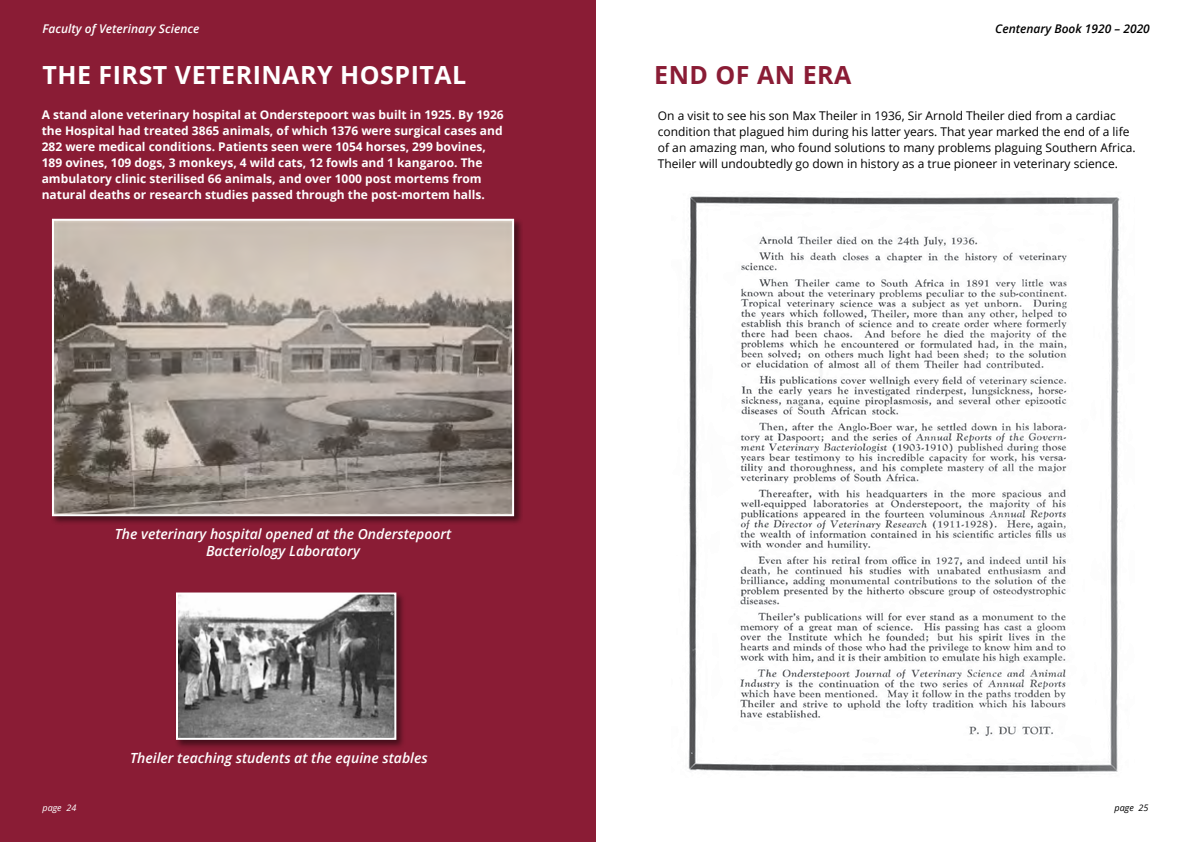
<style>
.page{position:relative;width:1191px;height:842px;background:#fff}
.page>*{position:absolute;margin:0;border:0;box-sizing:border-box;transform-origin:0 0}
.t1{font:700 25px "Open Sans";letter-spacing:.02em;color:#fff}
.t2{font:700 25px "Open Sans";letter-spacing:.02em;color:#8a1c35}
.t3{font:italic 600 14px/16.8px "Open Sans";color:#fff;text-align:center}
.t4{font:700 12px/16px "Open Sans";color:#fff}
.t5{font:12px/16px "Open Sans";color:#000}
.t6{font:italic 600 12px "Open Sans";color:#fff}
.t7{font:italic 600 12px "Open Sans";color:#000}
.t8{font:italic 9px "Open Sans";color:#000}
.t9{font:italic 9px "Open Sans";color:#fff}
</style>
<div class="page">
<div style="left:0;top:0;width:595px;height:842px;background:#8a1c35"></div>
<div style="left:51px;top:218px;width:472px;height:308px;background:#000;opacity:.5"></div>
<img style="left:55px;top:222px;width:456px;height:291px">
<div style="left:52px;top:219px;width:462px;height:297px;border:2px solid #fff"></div>
<div style="left:175px;top:591px;width:231px;height:158px;background:#000;opacity:.5"></div>
<img style="left:179px;top:595px;width:214px;height:142px">
<div style="left:176px;top:592px;width:220px;height:148px;border:2px solid #fff"></div>
<img style="left:688px;top:196px;width:432px;height:576px">
<p class="t6" style="left:43px;top:21px;width:158px">Faculty of Veterinary Science</p>
<h1 class="t1" style="left:43px;top:57px;width:425px">THE FIRST VETERINARY HOSPITAL</h1>
<p class="t4" style="left:42px;top:107px;width:463px">A stand alone veterinary hospital at Onderstepoort was built in 1925. By 1926 the Hospital had treated 3865 animals, of which 1376 were surgical cases and 282 were medical conditions. Patients seen were 1054 horses, 299 bovines, 189 ovines, 109 dogs, 3 monkeys, 4 wild cats, 12 fowls and 1 kangaroo. The ambulatory clinic sterilised 66 animals, and over 1000 post mortems from natural deaths or research studies passed through the post-mortem halls.</p>
<p class="t3" style="left:115px;top:525px;width:338px">The veterinary hospital opened at the Onderstepoort<br>Bacteriology Laboratory</p>
<p class="t9" style="left:43px;top:801px;width:35px">page 24</p>
<p class="t3" style="left:130px;top:750px;width:299px">Theiler teaching students at the equine stables</p>
<h1 class="t2" style="left:654px;top:57px;width:199px">END OF AN ERA</h1>
<p class="t7" style="left:995px;top:21px;width:156px">Centenary Book 1920 – 2020</p>
<p class="t5" style="left:658px;top:107px;width:479px">On a visit to see his son Max Theiler in 1936, Sir Arnold Theiler died from a cardiac condition that plagued him during his latter years. That year marked the end of a life of an amazing man, who found solutions to many problems plaguing Southern Africa.<br>Theiler will undoubtedly go down in history as a true pioneer in veterinary science.</p>
<p class="t8" style="left:1114px;top:801px;width:35px">page 25</p>
</div>
